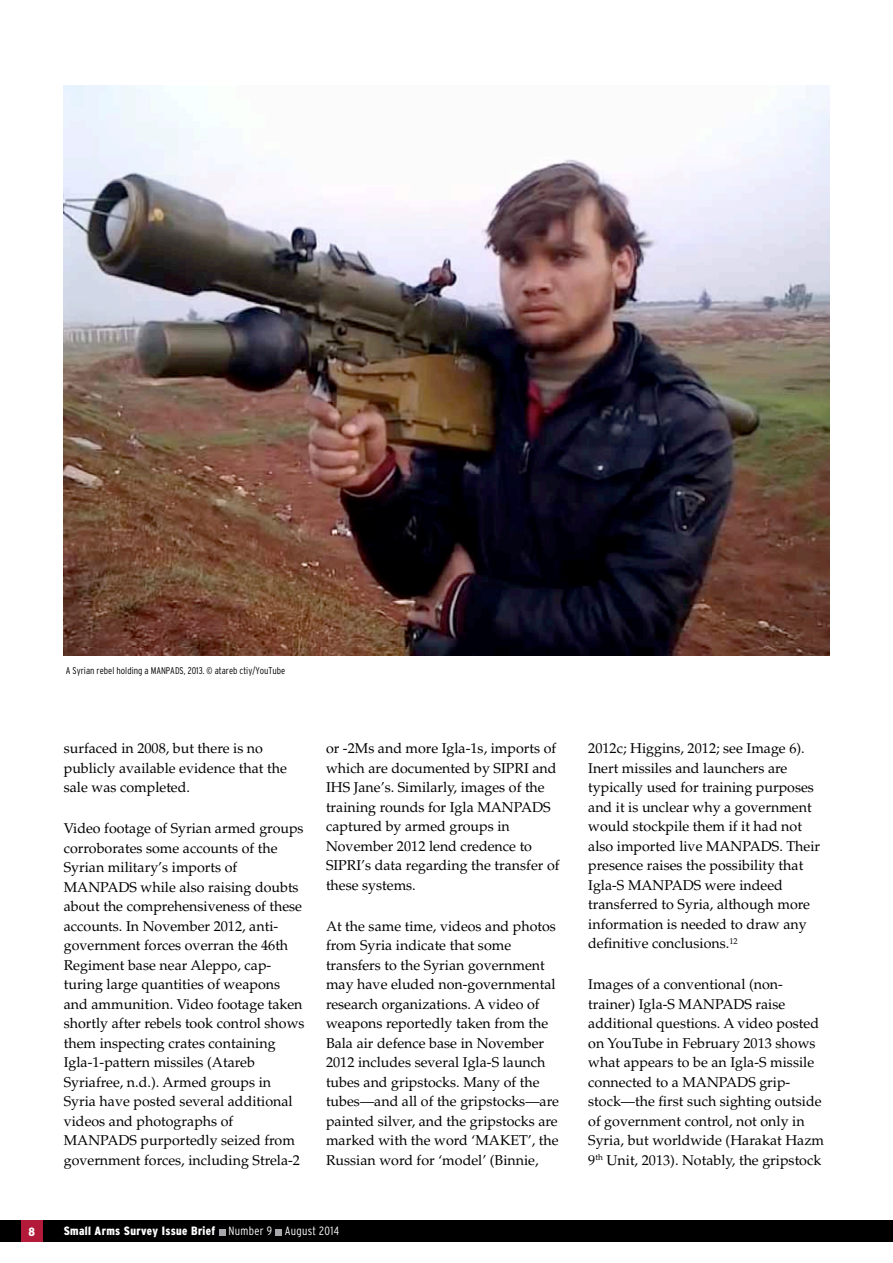
<style>
.page{position:relative;width:893px;height:1263px;background:#fff}
.page>*{position:absolute;margin:0;border:0;box-sizing:border-box;transform-origin:0 0}
.t1{font:14.25px/19.5px "Palatino";color:#000}
.t2{font:900 condensed 12px "Interstate";letter-spacing:.025em;color:#fff}
.t3{font:300 condensed 9.75px "Interstate";color:#000}
.s1{font-weight:300}
</style>
<div class="page">
<div style="left:0;top:1220px;width:893px;height:22px;background:#000"></div>
<svg style="left:219px;top:1229px;width:6px;height:6px"></svg>
<div style="left:275px;top:1229px;width:7px;height:6px;background:#a7a8ab"></div>
<div style="left:21px;top:1220px;width:22px;height:22px;background:#b31938"></div>
<img style="left:64px;top:86px;width:765px;height:570px">
<p class="t3" style="left:66px;top:665px;width:221px">A Syrian rebel holding a MANPADS, 2013. © atareb ctiy/YouTube</p>
<p class="t1" style="left:64px;top:739px;width:225px">surfaced in 2008, but there is no publicly available evidence that the sale was completed.</p>
<p class="t1" style="left:64px;top:819px;width:242px">Video footage of Syrian armed groups corroborates some accounts of the Syrian military’s imports of MANPADS while also raising doubts about the comprehensiveness of these accounts. In November 2012, anti&shy;government forces overran the 46th Regiment base near Aleppo, cap&shy;turing large quantities of weapons and ammunition. Video footage taken shortly after rebels took control shows them inspecting crates containing Igla-1-pattern missiles (Atareb Syriafree, n.d.). Armed groups in Syria have posted several additional videos and photographs of MANPADS purportedly seized from government forces, including Strela-2</p>
<p class="t1" style="left:326px;top:739px;width:235px">or -2Ms and more Igla-1s, imports of which are documented by SIPRI and<br>IHS Jane’s. Similarly, images of the training rounds for Igla MANPADS captured by armed groups in<br>November 2012 lend credence to<br>SIPRI’s data regarding the transfer of these systems.</p>
<p class="t1" style="left:326px;top:916px;width:234px">At the same time, videos and photos from Syria indicate that some transfers to the Syrian government may have eluded non-governmental research organizations. A video of weapons reportedly taken from the Bala air defence base in November 2012 includes several Igla-S launch tubes and gripstocks. Many of the tubes—and all of the gripstocks—are painted silver, and the gripstocks are marked with the word ‘MAKET’, the Russian word for ‘model’ (Binnie,</p>
<p class="t2" style="left:29px;top:1225px;width:8px">8</p>
<p class="t2" style="left:64px;top:1224px;width:277px">Small Arms Survey Issue Brief <span class="s1">Number 9 August 2014</span></p>
<p class="t1" style="left:588px;top:739px;width:233px">2012c; Higgins, 2012; see Image 6).<br>Inert missiles and launchers are typically used for training purposes and it is unclear why a government would stockpile them if it had not also imported live MANPADS. Their presence raises the possibility that Igla-S MANPADS were indeed transferred to Syria, although more information is needed to draw any definitive conclusions.<sup>12</sup></p>
<p class="t1" style="left:588px;top:975px;width:237px">Images of a conventional (non&shy;trainer) Igla-S MANPADS raise additional questions. A video posted on YouTube in February 2013 shows what appears to be an Igla-S missile connected to a MANPADS grip&shy;stock—the first such sighting outside of government control, not only in Syria, but worldwide (Harakat Hazm 9<sup>th</sup> Unit, 2013). Notably, the gripstock</p>
</div>
